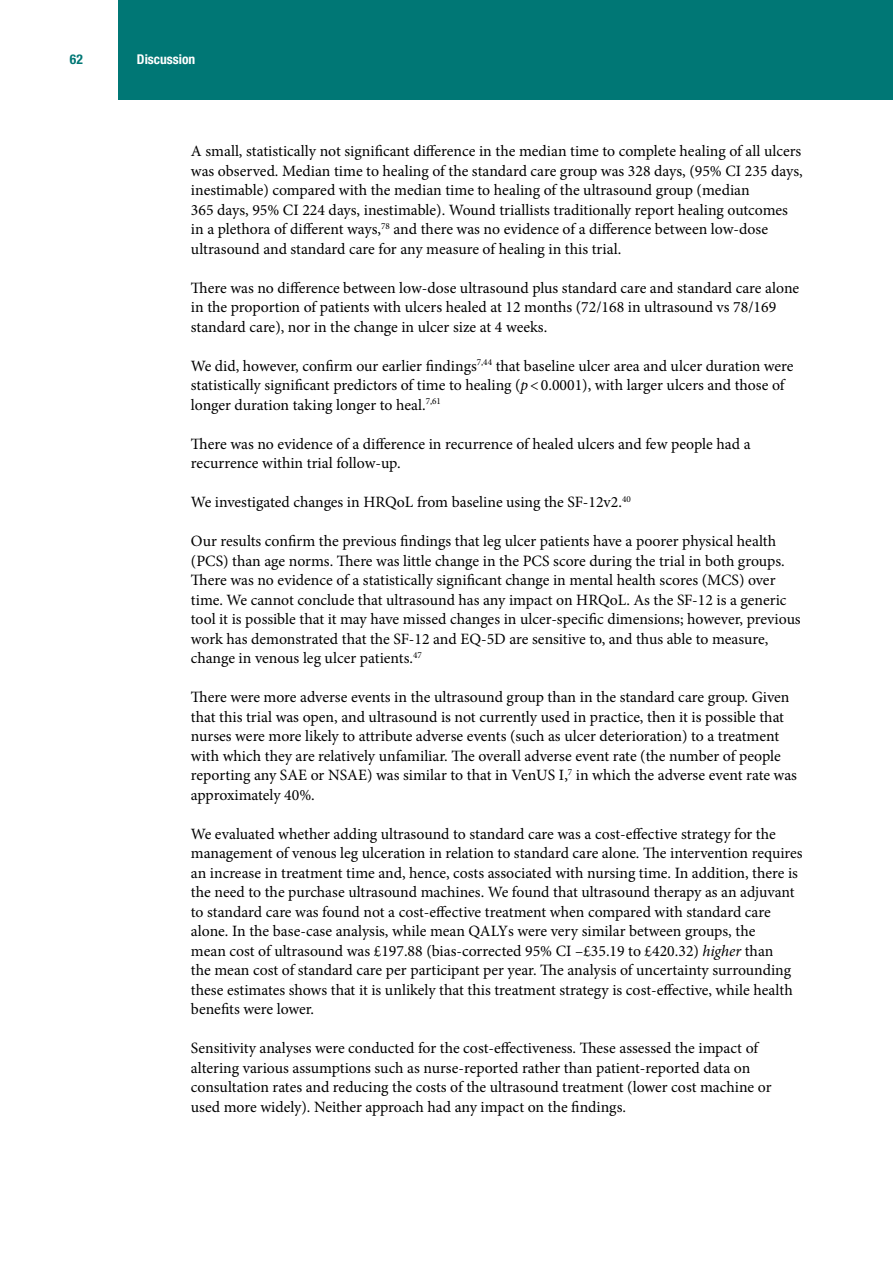
<style>
.page{position:relative;width:893px;height:1263px;background:#fff}
.page>*{position:absolute;margin:0;border:0;box-sizing:border-box;transform-origin:0 0}
.t1{font:15.75px/19.5px "Minion Pro";color:#000}
.t2{font:700 condensed 13.5px "Helvetica Neue LT Pro";color:#fff}
.t3{font:700 condensed 13.5px "Helvetica Neue LT Pro";color:#007775}
.s1{font-style:italic}
</style>
<div class="page">
<div style="left:119px;top:0;width:774px;height:99px;background:#007775"></div>
<p class="t3" style="left:70px;top:51px;width:14px">62</p>
<p class="t2" style="left:137px;top:51px;width:60px">Discussion</p>
<p class="t1" style="left:191px;top:141px;width:613px">A small, statistically not significant difference in the median time to complete healing of all ulcers was observed. Median time to healing of the standard care group was 328 days, (95% CI 235 days, inestimable) compared with the median time to healing of the ultrasound group (median<br>365 days, 95% CI 224 days, inestimable). Wound triallists traditionally report healing outcomes in a plethora of different ways,<sup>78</sup> and there was no evidence of a difference between low-dose ultrasound and standard care for any measure of healing in this trial.</p>
<p class="t1" style="left:191px;top:278px;width:610px">There was no difference between low-dose ultrasound plus standard care and standard care alone in the proportion of patients with ulcers healed at 12 months (72/168 in ultrasound vs 78/169 standard care), nor in the change in ulcer size at 4 weeks.</p>
<p class="t1" style="left:191px;top:356px;width:604px">We did, however, confirm our earlier findings<sup>7,44</sup> that baseline ulcer area and ulcer duration were statistically significant predictors of time to healing (<span class="s1">p</span>&lt;0.0001), with larger ulcers and those of longer duration taking longer to heal.<sup>7,61</sup></p>
<p class="t1" style="left:191px;top:434px;width:561px">There was no evidence of a difference in recurrence of healed ulcers and few people had a recurrence within trial follow-up.</p>
<p class="t1" style="left:191px;top:492px;width:441px">We investigated changes in HRQoL from baseline using the SF-12v2.<sup>40</sup></p>
<p class="t1" style="left:191px;top:531px;width:611px">Our results confirm the previous findings that leg ulcer patients have a poorer physical health (PCS) than age norms. There was little change in the PCS score during the trial in both groups.<br>There was no evidence of a statistically significant change in mental health scores (MCS) over time. We cannot conclude that ultrasound has any impact on HRQoL. As the SF-12 is a generic tool it is possible that it may have missed changes in ulcer-specific dimensions; however, previous work has demonstrated that the SF-12 and EQ-5D are sensitive to, and thus able to measure, change in venous leg ulcer patients.<sup>47</sup></p>
<p class="t1" style="left:191px;top:687px;width:608px">There were more adverse events in the ultrasound group than in the standard care group. Given that this trial was open, and ultrasound is not currently used in practice, then it is possible that nurses were more likely to attribute adverse events (such as ulcer deterioration) to a treatment with which they are relatively unfamiliar. The overall adverse event rate (the number of people reporting any SAE or NSAE) was similar to that in VenUS I,<sup>7</sup> in which the adverse event rate was approximately 40%.</p>
<p class="t1" style="left:191px;top:824px;width:613px">We evaluated whether adding ultrasound to standard care was a cost-effective strategy for the management of venous leg ulceration in relation to standard care alone. The intervention requires an increase in treatment time and, hence, costs associated with nursing time. In addition, there is the need to the purchase ultrasound machines. We found that ultrasound therapy as an adjuvant to standard care was found not a cost-effective treatment when compared with standard care alone. In the base-case analysis, while mean QALYs were very similar between groups, the<br>mean cost of ultrasound was £197.88 (bias-corrected 95% CI –£35.19 to £420.32) <span class="s1">higher</span> than<br>the mean cost of standard care per participant per year. The analysis of uncertainty surrounding these estimates shows that it is unlikely that this treatment strategy is cost-effective, while health benefits were lower.</p>
<p class="t1" style="left:191px;top:1038px;width:582px">Sensitivity analyses were conducted for the cost-effectiveness. These assessed the impact of altering various assumptions such as nurse-reported rather than patient-reported data on consultation rates and reducing the costs of the ultrasound treatment (lower cost machine or used more widely). Neither approach had any impact on the findings.</p>
</div>
